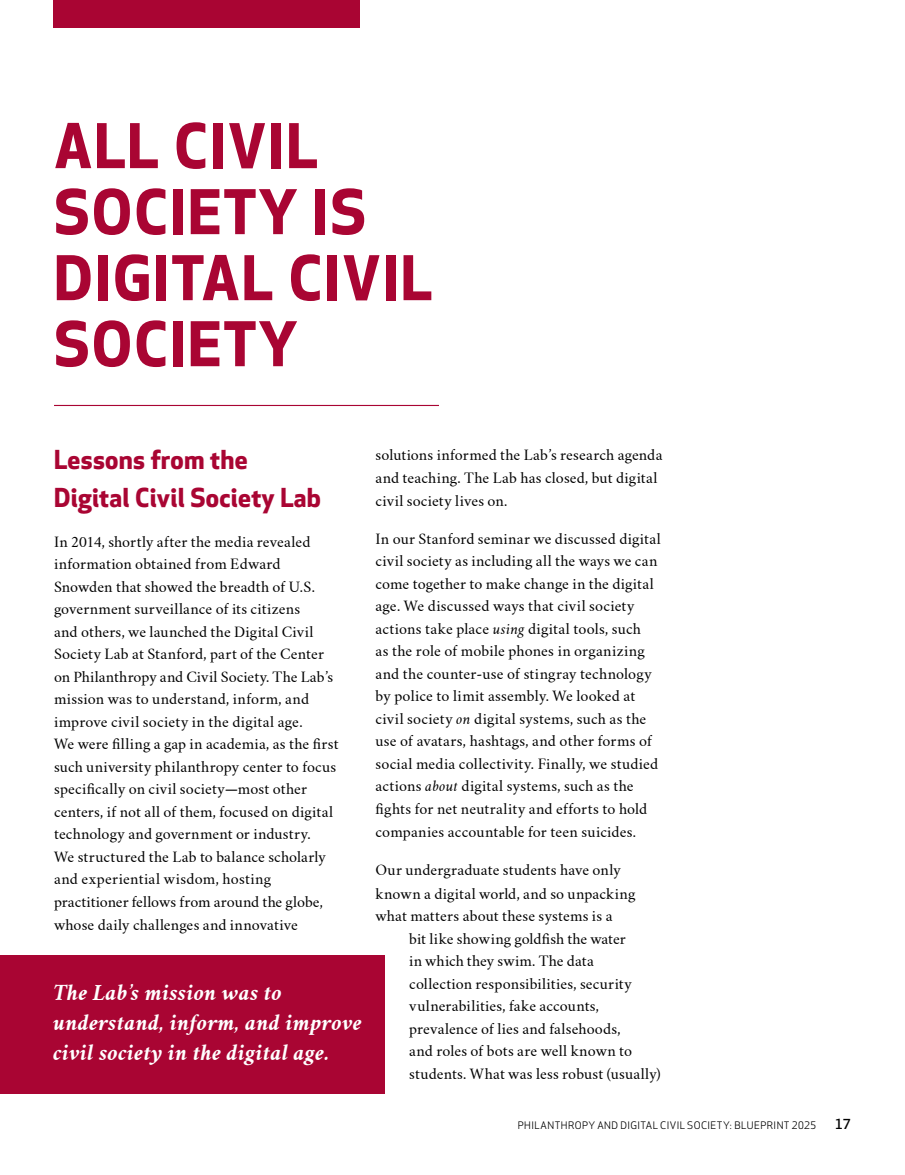
<style>
.page{position:relative;width:905px;height:1175px;background:#fff}
.page>*{position:absolute;margin:0;border:0;box-sizing:border-box;transform-origin:0 0}
.t1{font:700 60px/66px "Apex New FCMA";letter-spacing:.03em;color:#a90533}
.t2{font:700 25.5px/37.5px "Apex New FCMA";letter-spacing:.01em;color:#a90533}
.t3{font:italic 700 21px/30px "Crimson Text";letter-spacing:.01em;color:#fff}
.t4{font:13.8px/22.5px "Crimson Text";letter-spacing:.01em;color:#000}
.t5{font:500 13.5px "Apex New FCMA";color:#000}
.t6{font:10.2px "Apex New";letter-spacing:.045em;color:#000}
.s1{font-style:italic}
</style>
<div class="page">
<hr style="left:54px;top:405px;width:385px;height:1px;background:#a90533">
<div style="left:54px;top:0;width:306px;height:27px;background:#a90533"></div>
<div style="left:0;top:955px;width:385px;height:139px;background:#a90533"></div>
<h1 class="t1" style="left:54px;top:115px;width:379px">ALL CIVIL<br>SOCIETY IS<br>DIGITAL CIVIL<br>SOCIETY</h1>
<h2 class="t2" style="left:54px;top:442px;width:268px">Lessons from the<br>Digital Civil Society Lab</h2>
<p class="t4" style="left:54px;top:530px;width:286px">In 2014, shortly after the media revealed information obtained from Edward Snowden that showed the breadth of U.S. government surveillance of its citizens<br>and others, we launched the Digital Civil Society Lab at Stanford, part of the Center on Philanthropy and Civil Society. The Lab’s mission was to understand, inform, and improve civil society in the digital age.<br>We were filling a gap in academia, as the first such university philanthropy center to focus specifically on civil society—most other centers, if not all of them, focused on digital technology and government or industry.<br>We structured the Lab to balance scholarly and experiential wisdom, hosting practitioner fellows from around the globe, whose daily challenges and innovative</p>
<h3 class="t3" style="left:53px;top:978px;width:310px">The Lab’s mission was to understand, inform, and improve civil society in the digital age.</h3>
<p class="t4" style="left:375px;top:444px;width:288px">solutions informed the Lab’s research agenda and teaching. The Lab has closed, but digital civil society lives on.</p>
<p class="t4" style="left:375px;top:527px;width:287px">In our Stanford seminar we discussed digital civil society as including all the ways we can come together to make change in the digital age. We discussed ways that civil society actions take place <span class="s1">using</span> digital tools, such<br>as the role of mobile phones in organizing and the counter-use of stingray technology by police to limit assembly. We looked at civil society <span class="s1">on</span> digital systems, such as the use of avatars, hashtags, and other forms of social media collectivity. Finally, we studied actions <span class="s1">about</span> digital systems, such as the fights for net neutrality and efforts to hold companies accountable for teen suicides.</p>
<p class="t4" style="left:375px;top:858px;width:261px;line-height:24px">Our undergraduate students have only known a digital world, and so unpacking</p>
<p class="t4" style="left:409px;top:905px;width:253px;text-indent:-34px">what matters about these systems is a<br>bit like showing goldfish the water<br>in which they swim. The data<br>collection responsibilities, security vulnerabilities, fake accounts, prevalence of lies and falsehoods,<br>and roles of bots are well known to students. What was less robust (usually)</p>
<p class="t6" style="left:518px;top:1119px;width:300px">PHILANTHROPY AND DIGITAL CIVIL SOCIETY: BLUEPRINT 2025</p>
<p class="t5" style="left:834px;top:1116px;width:18px">17</p>
</div>
